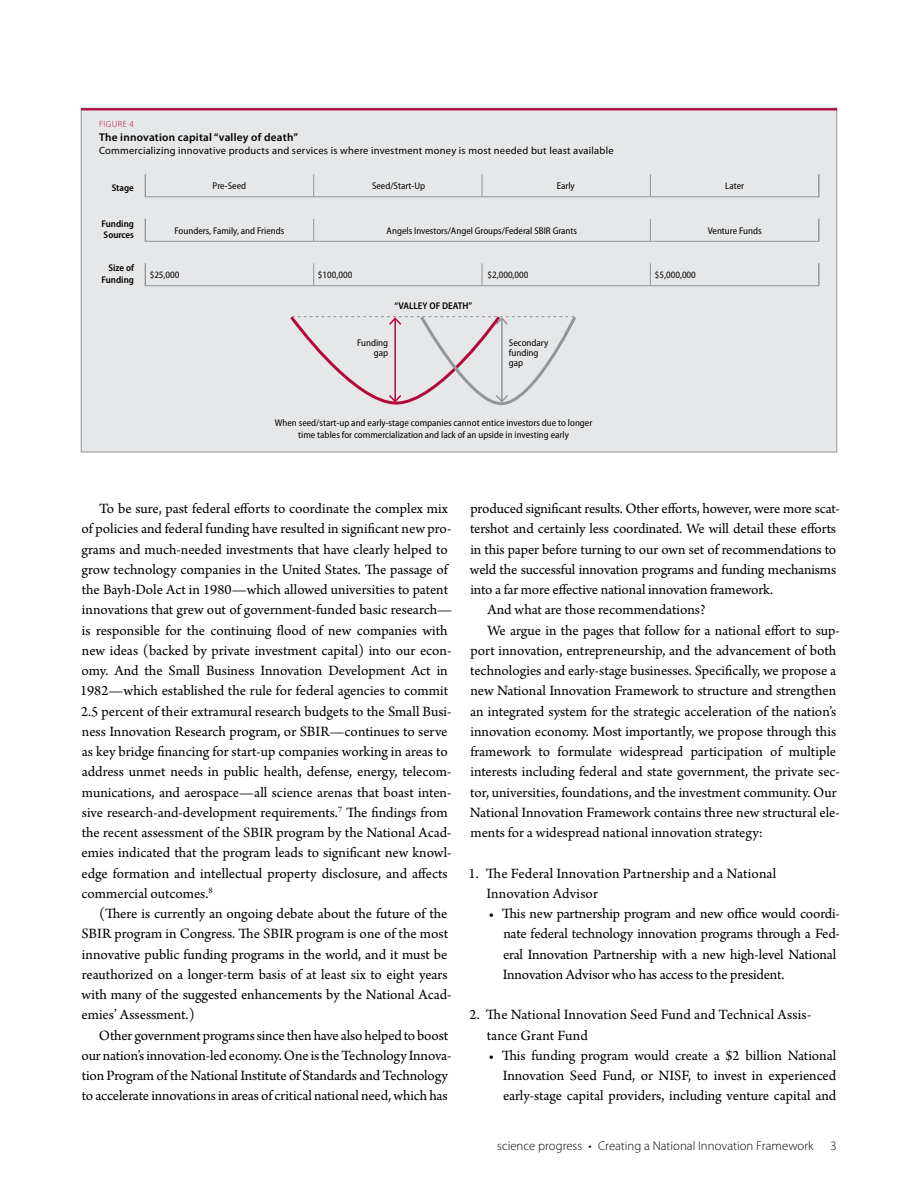
<style>
.page{position:relative;width:918px;height:1188px;background:#fff}
.page>*{position:absolute;margin:0;border:0;box-sizing:border-box;transform-origin:0 0}
.t1{font:15px/20.2px "Arno Pro";letter-spacing:-.005em;color:#000}
.t2{font:300 12.75px "Myriad Pro";letter-spacing:.005em;color:#000}
.t3{font:600 11.25px "Myriad Pro";letter-spacing:.02em;color:#000}
.t4{font:10.5px "Myriad Pro";letter-spacing:.02em;color:#000}
.t5{font:semi-condensed 9.75px/9.8px "Myriad Pro";color:#000}
.t6{font:600 semi-condensed 9.75px/11.7px "Myriad Pro";color:#000}
.t7{font:300 9px "Myriad Pro";letter-spacing:.04em;color:#b30838}
</style>
<div class="page">
<div style="left:81px;top:108px;width:756px;height:344px;background:#e6e7e8;border:1px solid #939598"></div>
<hr style="left:81px;top:108px;width:756px;height:2px;background:#b30838">
<div style="left:145px;top:174px;width:674px;height:23px;border:1px solid #939598"></div>
<svg style="left:313px;top:174px;width:1px;height:23px"></svg>
<svg style="left:482px;top:174px;width:1px;height:23px"></svg>
<svg style="left:650px;top:174px;width:1px;height:23px"></svg>
<svg style="left:145px;top:174px;width:1px;height:23px"></svg>
<svg style="left:818px;top:174px;width:1px;height:23px"></svg>
<div style="left:145px;top:263px;width:674px;height:23px;border:1px solid #939598"></div>
<svg style="left:313px;top:263px;width:1px;height:23px"></svg>
<svg style="left:482px;top:263px;width:1px;height:23px"></svg>
<svg style="left:650px;top:263px;width:1px;height:23px"></svg>
<svg style="left:145px;top:263px;width:1px;height:23px"></svg>
<svg style="left:818px;top:263px;width:1px;height:23px"></svg>
<div style="left:145px;top:219px;width:674px;height:23px;border:1px solid #939598"></div>
<svg style="left:313px;top:219px;width:1px;height:22px"></svg>
<svg style="left:650px;top:219px;width:1px;height:22px"></svg>
<svg style="left:145px;top:219px;width:1px;height:22px"></svg>
<svg style="left:818px;top:219px;width:1px;height:22px"></svg>
<svg style="left:290px;top:316px;width:286px;height:90px"></svg>
<p class="t7" style="left:99px;top:119px;width:36px">Figure 4</p>
<p class="t3" style="left:99px;top:130px;width:200px">The innovation capital “valley of death”</p>
<p class="t4" style="left:99px;top:144px;width:516px">Commercializing innovative products and services is where investment money is most needed but least available</p>
<p class="t5" style="left:213px;top:181px;width:35px">Pre-Seed</p>
<p class="t5" style="left:372px;top:181px;width:55px">Seed/Start-Up</p>
<p class="t5" style="left:557px;top:181px;width:20px">Early</p>
<p class="t5" style="left:725px;top:181px;width:20px">Later</p>
<p class="t6" style="left:112px;top:182px;width:24px">Stage</p>
<p class="t6" style="left:102px;top:218px;width:34px">Funding<br>Sources</p>
<p class="t6" style="left:102px;top:262px;width:34px;text-align:right">Size of<br>Funding</p>
<p class="t5" style="left:175px;top:226px;width:111px">Founders, Family, and Friends</p>
<p class="t5" style="left:387px;top:226px;width:192px">Angels Investors/Angel Groups/Federal SBIR Grants</p>
<p class="t5" style="left:708px;top:226px;width:55px">Venture Funds</p>
<p class="t5" style="left:150px;top:270px;width:31px">$25,000</p>
<p class="t5" style="left:318px;top:270px;width:36px">$100,000</p>
<p class="t5" style="left:488px;top:270px;width:43px">$2,000,000</p>
<p class="t5" style="left:655px;top:270px;width:43px">$5,000,000</p>
<p class="t6" style="left:395px;top:300px;width:79px">“VALLEY OF DEATH”</p>
<p class="t5" style="left:357px;top:338px;width:33px;text-align:right">Funding gap</p>
<p class="t5" style="left:509px;top:338px;width:41px">Secondary funding gap</p>
<p class="t5" style="left:275px;top:417px;width:319px;line-height:11.7px;text-align:center">When seed/start-up and early-stage companies cannot entice investors due to longer time tables for commercialization and lack of an upside in investing early</p>
<p class="t1" style="left:80px;top:499px;width:374px;text-indent:19px">To be sure, past federal efforts to coordinate the complex mix of policies and federal funding have resulted in significant new pro&shy;grams and much-needed investments that have clearly helped to grow technology companies in the United States. The passage of the Bayh-Dole Act in 1980—which allowed universities to patent innovations that grew out of government-funded basic research— is responsible for the continuing flood of new companies with new ideas (backed by private investment capital) into our econ&shy;omy. And the Small Business Innovation Development Act in 1982—which established the rule for federal agencies to commit 2.5 percent of their extramural research budgets to the Small Busi&shy;ness Innovation Research program, or SBIR—continues to serve as key bridge financing for start-up companies working in areas to address unmet needs in public health, defense, energy, telecom&shy;munications, and aerospace—all science arenas that boast inten&shy;sive research-and-development requirements.<sup>7</sup> The findings from the recent assessment of the SBIR program by the National Acad&shy;emies indicated that the program leads to significant new knowl&shy;edge formation and intellectual property disclosure, and affects commercial outcomes.<sup>8</sup></p>
<p class="t1" style="left:81px;top:904px;width:372px;text-indent:18px">(There is currently an ongoing debate about the future of the SBIR program in Congress. The SBIR program is one of the most innovative public funding programs in the world, and it must be reauthorized on a longer-term basis of at least six to eight years with many of the suggested enhancements by the National Acad&shy;emies’ Assessment.)</p>
<p class="t1" style="left:82px;top:1026px;width:371px;text-indent:17px">Other government programs since then have also helped to boost our nation’s innovation-led economy. One is the Technology Innova&shy;tion Program of the National Institute of Standards and Technology to accelerate innovations in areas of critical national need, which has</p>
<p class="t1" style="left:470px;top:499px;width:371px">produced significant results. Other efforts, however, were more scat-</p>
<p class="t1" style="left:470px;top:519px;width:367px">tershot and certainly less coordinated. We will detail these efforts</p>
<p class="t1" style="left:470px;top:540px;width:367px">in this paper before turning to our own set of recommendations to</p>
<p class="t1" style="left:470px;top:560px;width:368px">weld the successful innovation programs and funding mechanisms</p>
<p class="t1" style="left:470px;top:580px;width:304px">into a far more effective national innovation framework.</p>
<p class="t1" style="left:487px;top:600px;width:220px">And what are those recommendations?</p>
<p class="t1" style="left:487px;top:621px;width:354px">We argue in the pages that follow for a national effort to sup-</p>
<p class="t1" style="left:470px;top:641px;width:367px">port innovation, entrepreneurship, and the advancement of both</p>
<p class="t1" style="left:470px;top:661px;width:368px">technologies and early-stage businesses. Specifically, we propose a</p>
<p class="t1" style="left:470px;top:681px;width:367px">new National Innovation Framework to structure and strengthen</p>
<p class="t1" style="left:470px;top:702px;width:367px">an integrated system for the strategic acceleration of the nation’s</p>
<p class="t1" style="left:470px;top:722px;width:367px">innovation economy. Most importantly, we propose through this</p>
<p class="t1" style="left:470px;top:742px;width:367px">framework to formulate widespread participation of multiple</p>
<p class="t1" style="left:470px;top:762px;width:371px">interests including federal and state government, the private sec-</p>
<p class="t1" style="left:470px;top:783px;width:368px">tor, universities, foundations, and the investment community. Our</p>
<p class="t1" style="left:470px;top:803px;width:372px">National Innovation Framework contains three new structural ele-</p>
<p class="t1" style="left:470px;top:823px;width:294px">ments for a widespread national innovation strategy:</p>
<p class="t1" style="left:486px;top:864px;width:291px;text-indent:-18px">1. The Federal Innovation Partnership and a National<br>Innovation Advisor</p>
<p class="t1" style="left:503px;top:904px;width:339px;text-indent:-14px">• This new partnership program and new office would coordi&shy;nate federal technology innovation programs through a Fed&shy;eral Innovation Partnership with a new high-level National Innovation Advisor who has access to the president.</p>
<p class="t1" style="left:487px;top:1005px;width:326px;text-indent:-17px">2. The National Innovation Seed Fund and Technical Assis&shy;tance Grant Fund</p>
<p class="t1" style="left:503px;top:1046px;width:335px;text-align:justify;text-indent:-14px">• This funding program would create a $2 billion National Innovation Seed Fund, or NISF, to invest in experienced early-stage capital providers, including venture capital and</p>
<p class="t2" style="left:497px;top:1138px;width:318px">science progress • Creating a National Innovation Framework</p>
<p class="t2" style="left:830px;top:1138px;width:8px">3</p>
</div>
